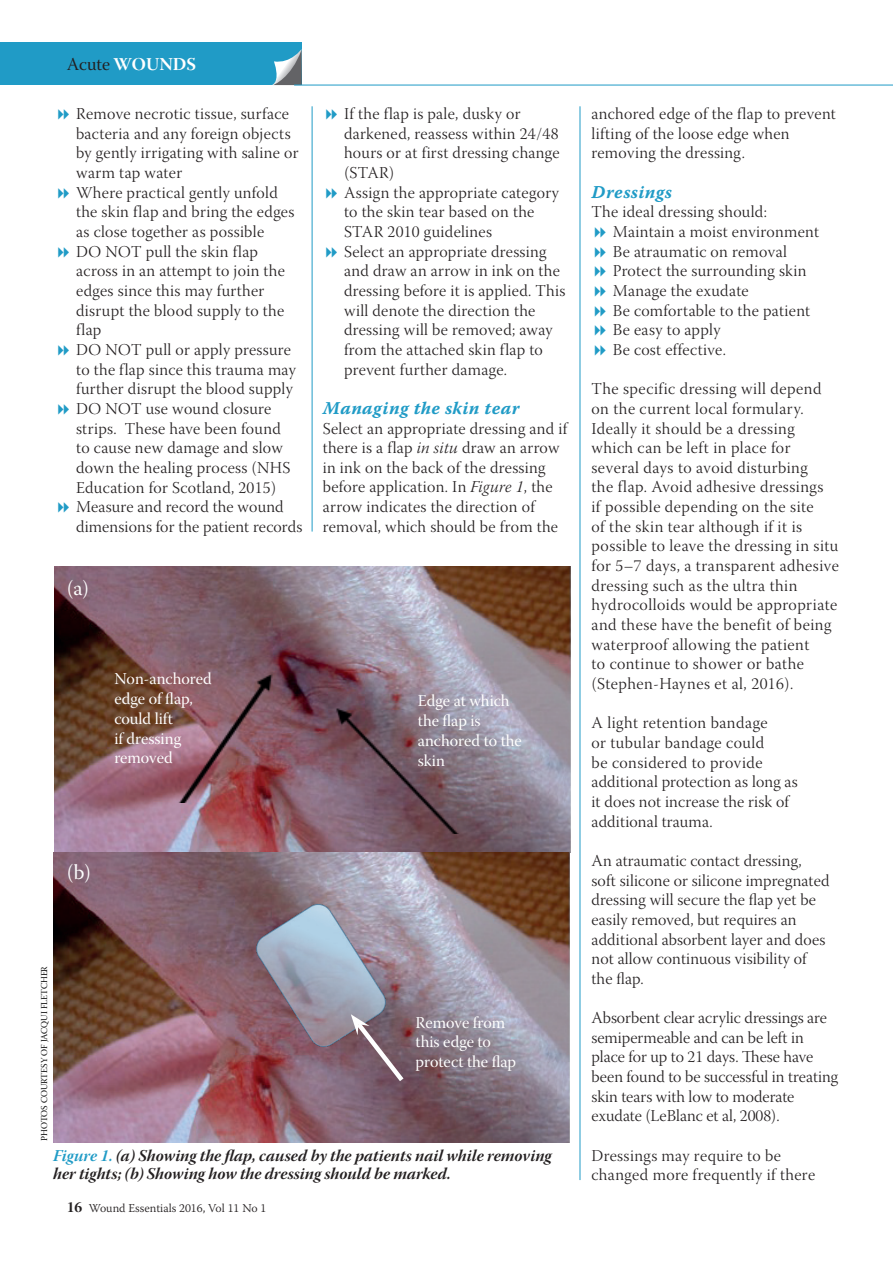
<style>
.page{position:relative;width:893px;height:1263px;background:#fff}
.page>*{position:absolute;margin:0;border:0;box-sizing:border-box;transform-origin:0 0}
.t1{font:21px "Warnock Pro Subh";color:#fff}
.t2{font:18px "Warnock Pro Bold It Capt";letter-spacing:.02em;color:#209bc6}
.t3{font:18px "Warnock Pro Bold Subh";letter-spacing:.005em;color:#fff}
.t4{font:16.5px/19.6px "Warnock Pro Light Subh";letter-spacing:.02em;color:#231f20}
.t5{font:16.5px/19.6px "Warnock Pro Light Subh";color:#231f20}
.t6{font:16.5px/19.8px "Warnock Pro Subh";color:#fff}
.t7{font:16.5px/18px "Warnock Pro Bold It Subh";color:#231f20}
.t8{font:300 12px "Warnock Pro";color:#231f20}
.t9{font:9px "Warnock Pro Subh";color:#000}
.s1{font-family:"Warnock Pro Subh";color:#231f20}
.s2{font-family:"Warnock Pro Light It Subh"}
.s3{color:#209bc6}
.s4{font-family:"Warnock Pro Bold Subh";font-weight:400;font-size:15px}
</style>
<div class="page">
<div style="left:0;top:42px;width:301px;height:43px;background:#209bc6"></div>
<svg style="left:272px;top:50px;width:29px;height:35px"></svg>
<hr style="left:294px;top:85px;width:599px;height:1px;background:#209bc6">
<hr style="left:312px;top:106px;width:1px;height:425px;background:#209bc6">
<hr style="left:580px;top:106px;width:1px;height:1074px;background:#209bc6">
<img style="left:53px;top:567px;width:517px;height:575px">
<img style="left:87px;top:652px;width:207px;height:150px">
<img style="left:314px;top:687px;width:207px;height:147px">
<img style="left:257px;top:905px;width:128px;height:141px">
<svg style="left:351px;top:1014px;width:57px;height:72px;background:#836b76"></svg>
<p class="t3" style="left:67px;top:53px;width:131px"><span class="s1">Acute</span> WOUNDS</p>
<p class="t4" style="left:76px;top:106px;width:228px">Remove necrotic tissue, surface bacteria and any foreign objects by gently irrigating with saline or warm tap water<br>Where practical gently unfold the skin flap and bring the edges as close together as possible<br>DO NOT pull the skin flap across in an attempt to join the edges since this may further disrupt the blood supply to the flap<br>DO NOT pull or apply pressure to the flap since this trauma may further disrupt the blood supply<br>DO NOT use wound closure strips. These have been found<br>to cause new damage and slow down the healing process (NHS<br>Education for Scotland, 2015)<br>Measure and record the wound dimensions for the patient records</p>
<p class="t1" style="left:67px;top:576px;width:24px">(a)</p>
<p class="t4" style="left:344px;top:106px;width:223px">If the flap is pale, dusky or darkened, reassess within 24/48 hours or at first dressing change (STAR)<br>Assign the appropriate category to the skin tear based on the<br>STAR 2010 guidelines<br>Select an appropriate dressing and draw an arrow in ink on the dressing before it is applied. This will denote the direction the dressing will be removed; away from the attached skin flap to prevent further damage.</p>
<p class="t2" style="left:323px;top:397px;width:198px">Managing the skin tear</p>
<p class="t4" style="left:323px;top:420px;width:248px">Select an appropriate dressing and if there is a flap <span class="s2">in situ</span> draw an arrow in ink on the back of the dressing before application. In <span class="s2">Figure 1</span>, the arrow indicates the direction of removal, which should be from the</p>
<p class="t6" style="left:114px;top:671px;width:99px">Non-anchored edge of flap, could lift<br>if dressing removed</p>
<p class="t6" style="left:418px;top:693px;width:105px">Edge at which the flap is anchored to the skin</p>
<p class="t1" style="left:67px;top:860px;width:26px">(b)</p>
<p class="t9" style="left:39px;top:1141px;width:176px;rotate:-90deg">PHOTOS COURTESY OF JACQUI FLETCHER</p>
<p class="t6" style="left:416px;top:1014px;width:102px">Remove from this edge to protect the flap</p>
<p class="t7" style="left:53px;top:1146px;width:500px"><span class="s3">Figure 1.</span> (a) Showing the flap, caused by the patients nail while removing her tights; (b) Showing how the dressing should be marked.</p>
<p class="t8" style="left:67px;top:1201px;width:201px"><span class="s4">16</span> Wound Essentials 2016, Vol 11 No 1</p>
<p class="t4" style="left:591px;top:106px;width:246px">anchored edge of the flap to prevent lifting of the loose edge when removing the dressing.</p>
<p class="t2" style="left:591px;top:181px;width:82px">Dressings</p>
<p class="t4" style="left:613px;top:204px;width:208px;text-indent:-21px">The ideal dressing should:<br>Maintain a moist environment<br>Be atraumatic on removal<br>Protect the surrounding skin<br>Manage the exudate<br>Be comfortable to the patient<br>Be easy to apply<br>Be cost effective.</p>
<p class="t4" style="left:591px;top:381px;width:249px">The specific dressing will depend on the current local formulary.<br>Ideally it should be a dressing which can be left in place for several days to avoid disturbing<br>the flap. Avoid adhesive dressings<br>if possible depending on the site<br>of the skin tear although if it is possible to leave the dressing in situ for 5–7 days, a transparent adhesive dressing such as the ultra thin hydrocolloids would be appropriate and these have the benefit of being waterproof allowing the patient<br>to continue to shower or bathe (Stephen-Haynes et al, 2016).</p>
<p class="t4" style="left:591px;top:715px;width:208px">A light retention bandage<br>or tubular bandage could<br>be considered to provide additional protection as long as it does not increase the risk of additional trauma.</p>
<p class="t4" style="left:591px;top:853px;width:240px">An atraumatic contact dressing, soft silicone or silicone impregnated dressing will secure the flap yet be easily removed, but requires an additional absorbent layer and does not allow continuous visibility of the flap.</p>
<p class="t5" style="left:591px;top:1010px;width:248px">Absorbent clear acrylic dressings are semipermeable and can be left in place for up to 21 days. These have been found to be successful in treating skin tears with low to moderate exudate (LeBlanc et al, 2008).</p>
<p class="t4" style="left:591px;top:1147px;width:225px">Dressings may require to be changed more frequently if there</p>
</div>
